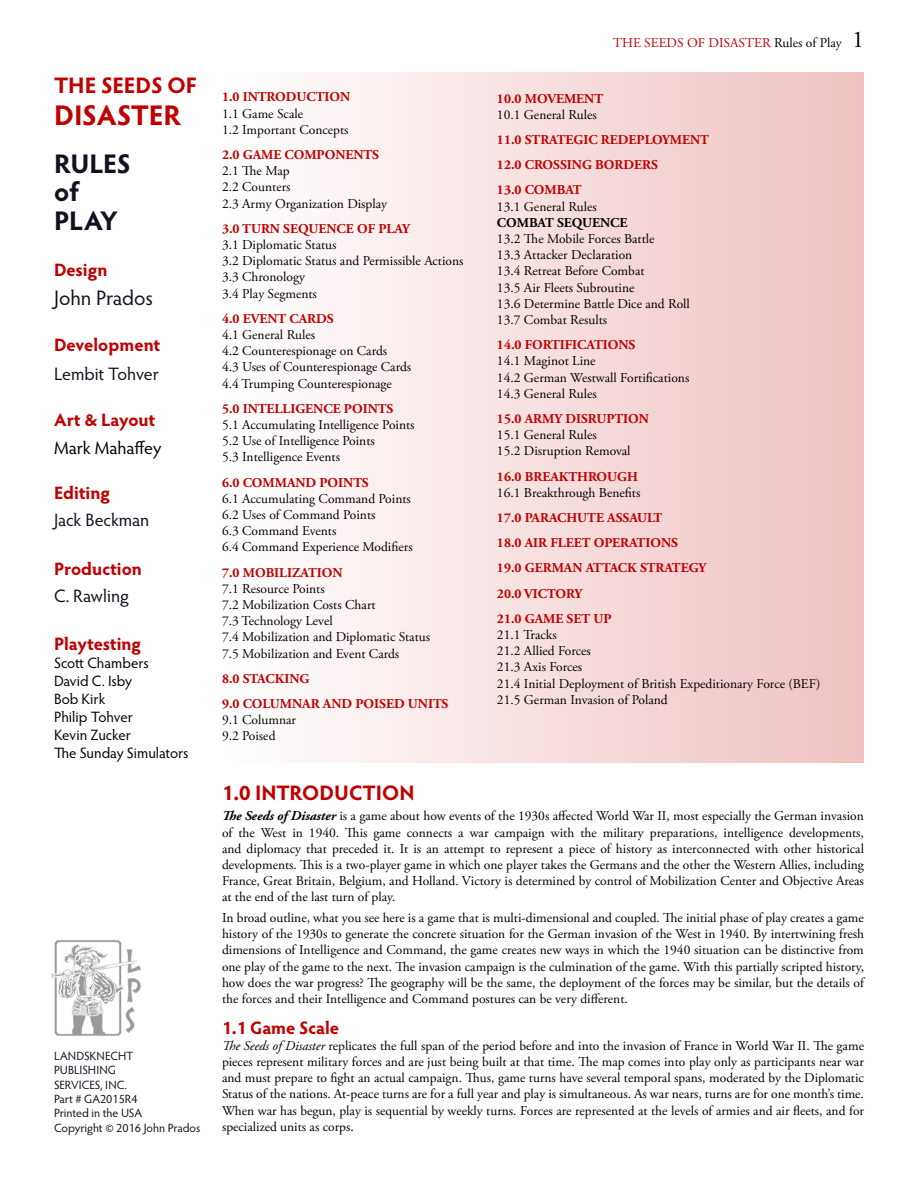
<style>
.page{position:relative;width:918px;height:1188px;background:#fff}
.page>*{position:absolute;margin:0;border:0;box-sizing:border-box;transform-origin:0 0}
.t1{font:700 28.5px "Hypatia Sans Pro";letter-spacing:-.01em;color:#c00000}
.t2{font:700 27px/28.5px "Hypatia Sans Pro";letter-spacing:-.01em;color:#10121f}
.t3{font:700 22.5px "Hypatia Sans Pro";letter-spacing:-.005em;color:#c00000}
.t4{font:700 21px "Hypatia Sans Pro";color:#c00000}
.t5{font:21px "Hypatia Sans Pro";color:#10121f}
.t6{font:700 18px "Hypatia Sans Pro";color:#c00000}
.t7{font:18px "Hypatia Sans Pro";letter-spacing:-.005em;color:#10121f}
.t8{font:18px "Hypatia Sans Pro";letter-spacing:-.005em;color:#000}
.t9{font:15px/18px "Hypatia Sans Pro";letter-spacing:-.005em;color:#000}
.t10{font:13.5px/16.2px "Adobe Garamond Pro";color:#000}
.t11{font:700 13.5px/25.2px "Adobe Garamond Pro";color:#c00000}
.t12{font:13.5px "Adobe Garamond Pro";color:#c00000}
.t13{font:700 13.5px "Adobe Garamond Pro";color:#000}
.t14{font:12px/14.4px "Hypatia Sans Pro";color:#10121f}
.s1{color:#000}
.s2{font-size:24px;color:#000}
.s3{font-weight:700;font-style:italic}
.s4{font-style:italic}
</style>
<div class="page">
<div style="left:221px;top:72px;width:643px;height:690px;background:linear-gradient(to right,#fff,#efc0c0)"></div>
<img style="left:51px;top:940px;width:90px;height:96px">
<h3 class="t3" style="left:54px;top:69px;width:145px">THE SEEDS OF</h3>
<h1 class="t1" style="left:54px;top:95px;width:129px">DISASTER</h1>
<h2 class="t2" style="left:54px;top:148px;width:78px">RULES of<br>PLAY</h2>
<h3 class="t6" style="left:54px;top:257px;width:55px">Design</h3>
<h3 class="t5" style="left:54px;top:283px;width:101px">John Prados</h3>
<h3 class="t6" style="left:54px;top:332px;width:108px">Development</h3>
<h3 class="t7" style="left:54px;top:361px;width:107px">Lembit Tohver</h3>
<h3 class="t6" style="left:54px;top:407px;width:103px">Art &amp; Layout</h3>
<h3 class="t8" style="left:54px;top:436px;width:109px">Mark Mahaffey</h3>
<h3 class="t6" style="left:54px;top:481px;width:57px">Editing</h3>
<h3 class="t7" style="left:54px;top:508px;width:97px">Jack Beckman</h3>
<h3 class="t6" style="left:54px;top:556px;width:89px">Production</h3>
<h3 class="t7" style="left:54px;top:583px;width:77px">C. Rawling</h3>
<h3 class="t6" style="left:54px;top:631px;width:89px">Playtesting</h3>
<p class="t9" style="left:54px;top:653px;width:136px">Scott Chambers<br>David C. Isby<br>Bob Kirk<br>Philip Tohver<br>Kevin Zucker<br>The Sunday Simulators</p>
<p class="t14" style="left:54px;top:1048px;width:148px">LANDSKNECHT<br>PUBLISHING<br>SERVICES, INC.<br>Part # GA2015R4<br>Printed in the USA<br>Copyright © 2016 John Prados</p>
<p class="t11" style="left:222px;top:85px;width:130px">1.0 INTRODUCTION</p>
<p class="t10" style="left:222px;top:106px;width:128px">1.1 Game Scale<br>1.2 Important Concepts</p>
<p class="t11" style="left:222px;top:142px;width:158px">2.0 GAME COMPONENTS</p>
<p class="t10" style="left:222px;top:163px;width:167px">2.1 The Map<br>2.2 Counters<br>2.3 Army Organization Display</p>
<p class="t11" style="left:222px;top:216px;width:189px">3.0 TURN SEQUENCE OF PLAY</p>
<p class="t10" style="left:222px;top:237px;width:243px">3.1 Diplomatic Status<br>3.2 Diplomatic Status and Permissible Actions<br>3.3 Chronology<br>3.4 Play Segments</p>
<p class="t11" style="left:222px;top:306px;width:113px">4.0 EVENT CARDS</p>
<p class="t10" style="left:222px;top:327px;width:191px">4.1 General Rules<br>4.2 Counterespionage on Cards<br>4.3 Uses of Counterespionage Cards<br>4.4 Trumping Counterespionage</p>
<p class="t11" style="left:222px;top:396px;width:173px">5.0 INTELLIGENCE POINTS</p>
<p class="t10" style="left:222px;top:417px;width:194px">5.1 Accumulating Intelligence Points<br>5.2 Use of Intelligence Points<br>5.3 Intelligence Events</p>
<p class="t11" style="left:222px;top:470px;width:148px">6.0 COMMAND POINTS</p>
<p class="t10" style="left:222px;top:491px;width:192px">6.1 Accumulating Command Points<br>6.2 Uses of Command Points<br>6.3 Command Events<br>6.4 Command Experience Modifiers</p>
<p class="t11" style="left:222px;top:560px;width:122px">7.0 MOBILIZATION</p>
<p class="t10" style="left:222px;top:581px;width:210px">7.1 Resource Points<br>7.2 Mobilization Costs Chart<br>7.3 Technology Level<br>7.4 Mobilization and Diplomatic Status<br>7.5 Mobilization and Event Cards</p>
<p class="t11" style="left:222px;top:666px;width:228px">8.0 STACKING<br>9.0 COLUMNAR AND POISED UNITS</p>
<p class="t10" style="left:222px;top:712px;width:76px">9.1 Columnar<br>9.2 Poised</p>
<p class="t12" style="left:613px;top:34px;width:252px">THE SEEDS OF DISASTER <span class="s1">Rules of Play</span> <span class="s2">1</span></p>
<p class="t11" style="left:497px;top:86px;width:108px">10.0 MOVEMENT</p>
<p class="t10" style="left:497px;top:107px;width:101px">10.1 General Rules</p>
<p class="t11" style="left:497px;top:127px;width:213px">11.0 STRATEGIC REDEPLOYMENT<br>12.0 CROSSING BORDERS<br>13.0 COMBAT</p>
<p class="t10" style="left:497px;top:199px;width:101px">13.1 General Rules</p>
<p class="t13" style="left:497px;top:215px;width:132px">COMBAT SEQUENCE</p>
<p class="t10" style="left:497px;top:231px;width:194px">13.2 The Mobile Forces Battle<br>13.3 Attacker Declaration<br>13.4 Retreat Before Combat<br>13.5 Air Fleets Subroutine<br>13.6 Determine Battle Dice and Roll<br>13.7 Combat Results</p>
<p class="t11" style="left:497px;top:333px;width:140px">14.0 FORTIFICATIONS</p>
<p class="t10" style="left:497px;top:353px;width:194px">14.1 Maginot Line<br>14.2 German Westwall Fortifications<br>14.3 General Rules</p>
<p class="t11" style="left:497px;top:406px;width:154px">15.0 ARMY DISRUPTION</p>
<p class="t10" style="left:497px;top:427px;width:135px">15.1 General Rules<br>15.2 Disruption Removal</p>
<p class="t11" style="left:497px;top:464px;width:142px">16.0 BREAKTHROUGH</p>
<p class="t10" style="left:497px;top:485px;width:145px">16.1 Breakthrough Benefits</p>
<p class="t11" style="left:497px;top:505px;width:211px">17.0 PARACHUTE ASSAULT<br>18.0 AIR FLEET OPERATIONS<br>19.0 GERMAN ATTACK STRATEGY<br>20.0 VICTORY<br>21.0 GAME SET UP</p>
<p class="t10" style="left:497px;top:627px;width:325px">21.1 Tracks<br>21.2 Allied Forces<br>21.3 Axis Forces<br>21.4 Initial Deployment of British Expeditionary Force (BEF)<br>21.5 German Invasion of Poland</p>
<h3 class="t4" style="left:222px;top:778px;width:177px">1.0 INTRODUCTION</h3>
<p class="t10" style="left:222px;top:808px;width:644px;text-align:justify"><span class="s3">The Seeds of Disaster</span> is a game about how events of the 1930s affected World War II, most especially the German invasion of the West in 1940. This game connects a war campaign with the military preparations, intelligence developments, and diplomacy that preceded it. It is an attempt to represent a piece of history as interconnected with other historical developments. This is a two-player game in which one player takes the Germans and the other the Western Allies, including France, Great Britain, Belgium, and Holland. Victory is determined by control of Mobilization Center and Objective Areas at the end of the last turn of play.</p>
<p class="t10" style="left:222px;top:910px;width:644px;text-align:justify">In broad outline, what you see here is a game that is multi-dimensional and coupled. The initial phase of play creates a game history of the 1930s to generate the concrete situation for the German invasion of the West in 1940. By intertwining fresh dimensions of Intelligence and Command, the game creates new ways in which the 1940 situation can be distinctive from one play of the game to the next. The invasion campaign is the culmination of the game. With this partially scripted history, how does the war progress? The geography will be the same, the deployment of the forces may be similar, but the details of the forces and their Intelligence and Command postures can be very different.</p>
<h3 class="t6" style="left:222px;top:1015px;width:119px">1.1 Game Scale</h3>
<p class="t10" style="left:222px;top:1038px;width:644px;text-align:justify"><span class="s4">The Seeds of Disaster</span> replicates the full span of the period before and into the invasion of France in World War II. The game pieces represent military forces and are just being built at that time. The map comes into play only as participants near war and must prepare to fight an actual campaign. Thus, game turns have several temporal spans, moderated by the Diplomatic Status of the nations. At-peace turns are for a full year and play is simultaneous. As war nears, turns are for one month’s time.<br>When war has begun, play is sequential by weekly turns. Forces are represented at the levels of armies and air fleets, and for specialized units as corps.</p>
</div>
